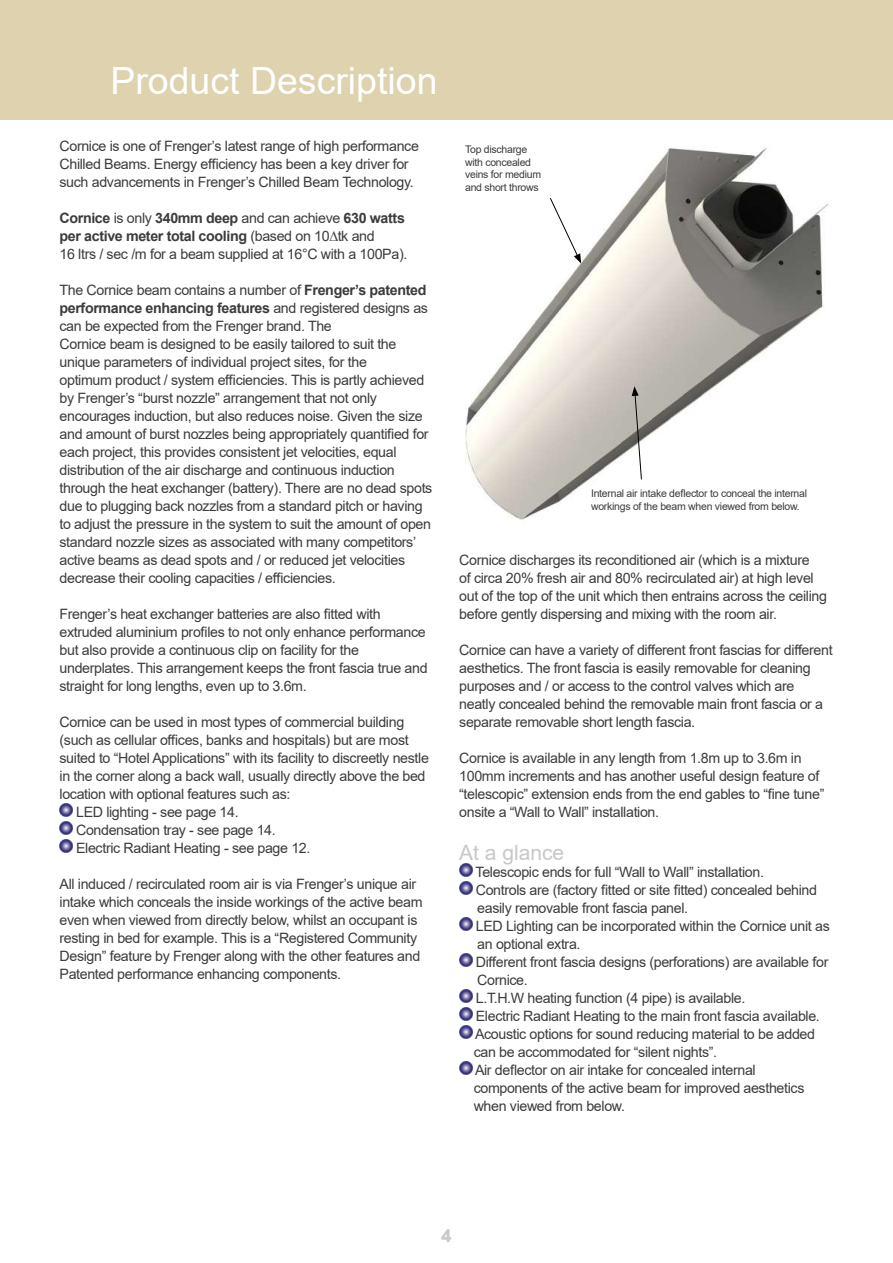
<style>
.page{position:relative;width:893px;height:1263px;background:#fff}
.page>*{position:absolute;margin:0;border:0;box-sizing:border-box;transform-origin:0 0}
.t1{font:37.5px "Arial";color:#fff}
.t2{font:21px "Arial";color:#c7c8ca}
.t3{font:700 18px "Arial";color:#c9cacc}
.t4{font:14.25px/18px "Arial";letter-spacing:-.025em;color:#3d3b3c}
.t5{font:10.5px/12.6px "Arial";letter-spacing:-.025em;color:#3d3b3c}
.s1{font-weight:700}
</style>
<div class="page">
<div style="left:0;top:0;width:893px;height:119px;background:#ded3ae"></div>
<img style="left:60px;top:803px;width:13px;height:14px">
<img style="left:60px;top:821px;width:13px;height:14px">
<img style="left:60px;top:839px;width:13px;height:14px">
<img style="left:459px;top:863px;width:14px;height:14px">
<img style="left:459px;top:881px;width:14px;height:14px">
<img style="left:459px;top:917px;width:14px;height:14px">
<img style="left:459px;top:953px;width:14px;height:14px">
<img style="left:459px;top:989px;width:14px;height:14px">
<img style="left:459px;top:1007px;width:14px;height:14px">
<img style="left:459px;top:1025px;width:14px;height:14px">
<img style="left:459px;top:1061px;width:14px;height:14px">
<img style="left:465px;top:148px;width:364px;height:372px">
<svg style="left:632px;top:386px;width:10px;height:94px"></svg>
<svg style="left:549px;top:197px;width:32px;height:67px"></svg>
<h1 class="t1" style="left:110px;top:55px;width:329px">Product Description</h1>
<h1 class="t1" style="left:112px;top:55px;width:204px">Header Title</h1>
<p class="t4" style="left:60px;top:137px;width:361px">Cornice is one of Frenger’s latest range of high performance<br>Chilled Beams. Energy efficiency has been a key driver for such advancements in Frenger’s Chilled Beam Technology.</p>
<p class="t4" style="left:60px;top:209px;width:349px"><span class="s1">Cornice</span> is only <span class="s1">340mm deep</span> and can achieve <span class="s1">630 watts per active meter total cooling</span> (based on 10<span class="s1">∆</span>tk and<br>16 ltrs / sec /m for a beam supplied at 16°C with a 100Pa).</p>
<p class="t4" style="left:60px;top:281px;width:374px">The Cornice beam contains a number of <span class="s1">Frenger’s patented performance enhancing features</span> and registered designs as can be expected from the Frenger brand. The<br>Cornice beam is designed to be easily tailored to suit the unique parameters of individual project sites, for the<br>optimum product / system efficiencies. This is partly achieved by Frenger’s “burst nozzle” arrangement that not only encourages induction, but also reduces noise. Given the size and amount of burst nozzles being appropriately quantified for each project, this provides consistent jet velocities, equal distribution of the air discharge and continuous induction through the heat exchanger (battery). There are no dead spots due to plugging back nozzles from a standard pitch or having to adjust the pressure in the system to suit the amount of open standard nozzle sizes as associated with many competitors’ active beams as dead spots and / or reduced jet velocities decrease their cooling capacities / efficiencies.</p>
<p class="t4" style="left:60px;top:605px;width:370px">Frenger’s heat exchanger batteries are also fitted with extruded aluminium profiles to not only enhance performance but also provide a continuous clip on facility for the underplates. This arrangement keeps the front fascia true and straight for long lengths, even up to 3.6m.</p>
<p class="t4" style="left:60px;top:713px;width:346px">Cornice can be used in most types of commercial building</p>
<p class="t4" style="left:60px;top:731px;width:351px">(such as cellular offices, banks and hospitals) but are most</p>
<p class="t4" style="left:60px;top:749px;width:371px">suited to “Hotel Applications” with its facility to discreetly nestle</p>
<p class="t4" style="left:60px;top:767px;width:368px">in the corner along a back wall, usually directly above the bed</p>
<p class="t4" style="left:60px;top:785px;width:232px">location with optional features such as:</p>
<p class="t4" style="left:76px;top:803px;width:164px">LED lighting - see page 14.</p>
<p class="t4" style="left:76px;top:821px;width:201px">Condensation tray - see page 14.</p>
<p class="t4" style="left:76px;top:839px;width:236px">Electric Radiant Heating - see page 12.</p>
<p class="t4" style="left:60px;top:875px;width:365px">All induced / recirculated room air is via Frenger’s unique air intake which conceals the inside workings of the active beam even when viewed from directly below, whilst an occupant is resting in bed for example. This is a “Registered Community Design” feature by Frenger along with the other features and Patented performance enhancing components.</p>
<p class="t5" style="left:465px;top:143px;width:77px">Top discharge with concealed veins for medium and short throws</p>
<p class="t5" style="left:591px;top:487px;width:217px">Internal air intake deflector to conceal the internal workings of the beam when viewed from below.</p>
<p class="t4" style="left:459px;top:551px;width:369px">Cornice discharges its reconditioned air (which is a mixture<br>of circa 20% fresh air and 80% recirculated air) at high level out of the top of the unit which then entrains across the ceiling before gently dispersing and mixing with the room air.</p>
<p class="t4" style="left:459px;top:641px;width:375px">Cornice can have a variety of different front fascias for different aesthetics. The front fascia is easily removable for cleaning purposes and / or access to the control valves which are neatly concealed behind the removable main front fascia or a separate removable short length fascia.</p>
<p class="t4" style="left:459px;top:749px;width:367px">Cornice is available in any length from 1.8m up to 3.6m in 100mm increments and has another useful design feature of “telescopic” extension ends from the end gables to “fine tune” onsite a “Wall to Wall” installation.</p>
<h2 class="t2" style="left:459px;top:838px;width:107px">At a glance</h2>
<p class="t4" style="left:474px;top:863px;width:358px">Telescopic ends for full “Wall to Wall” installation.<br>Controls are (factory fitted or site fitted) concealed behind easily removable front fascia panel.<br>LED Lighting can be incorporated within the Cornice unit as an optional extra.<br>Different front fascia designs (perforations) are available for Cornice.<br>L.T.H.W heating function (4 pipe) is available.<br>Electric Radiant Heating to the main front fascia available.<br>Acoustic options for sound reducing material to be added can be accommodated for “silent nights”.<br>Air deflector on air intake for concealed internal components of the active beam for improved aesthetics when viewed from below.</p>
<p class="t3" style="left:441px;top:1223px;width:12px">4</p>
</div>
